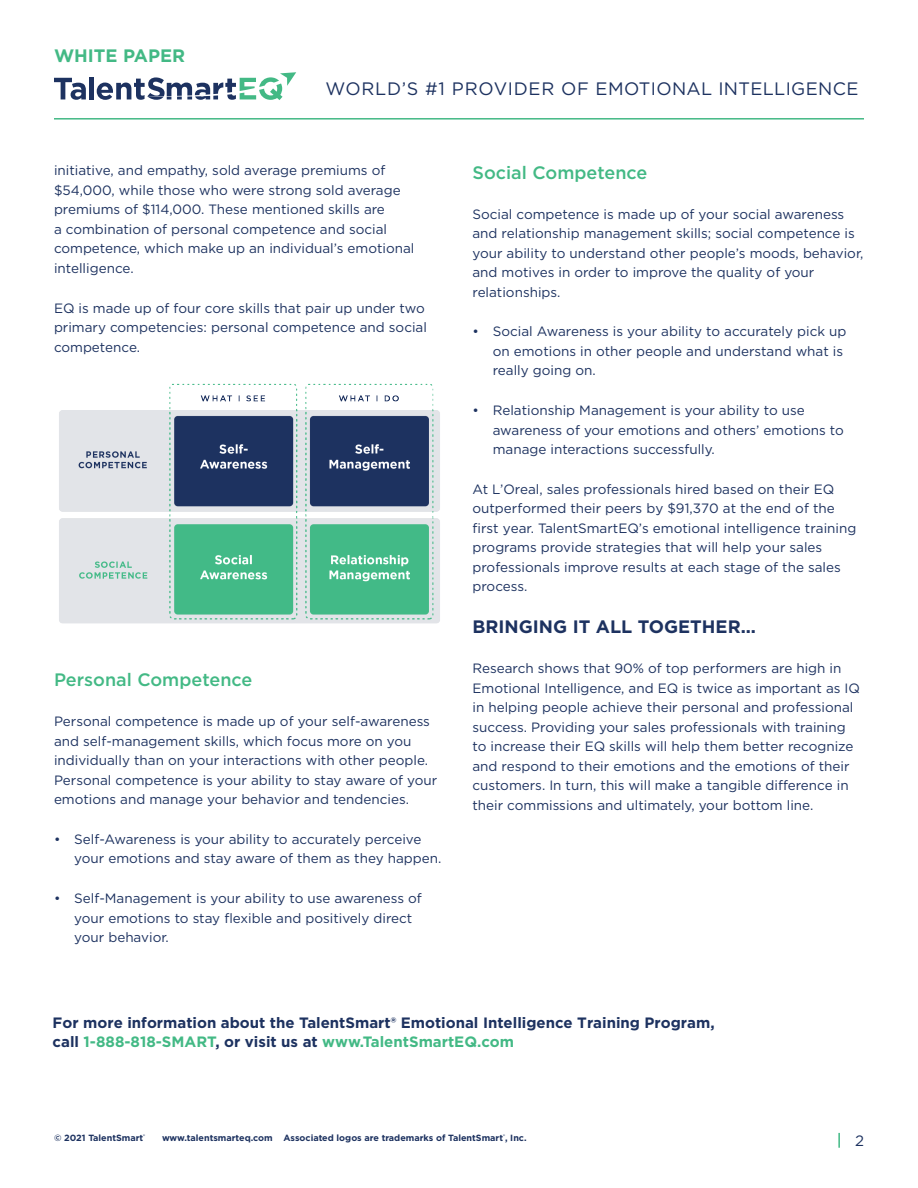
<style>
.page{position:relative;width:918px;height:1188px;background:#fff}
.page>*{position:absolute;margin:0;border:0;box-sizing:border-box;transform-origin:0 0}
.t1{font:18px "Gotham";letter-spacing:.02em;color:#1d3260}
.Body{font:700 18px "Gotham";color:#1d3260}
.Body-2{font:500 18px "Gotham";color:#43b985}
.Bullets{font:500 18px "Gotham";color:#43b985}
.t2{font:700 18px "Gotham";color:#43b985}
.Section_Heading{font:700 15px/18.5px "Gotham";color:#1d3260}
.t3{font:15px "Gotham";color:#1d3260}
.Body-3{font:13.5px/19.5px "Gotham";color:#1d3260}
.t4{font:700 9px "Gotham";color:#1d3260}
.s1{color:#43b985}
</style>
<div class="page">
<hr style="left:54px;top:118px;width:810px;height:2px;background:#43b985">
<svg style="left:54px;top:78px;width:32px;height:22px"></svg>
<div style="left:89px;top:77px;width:5px;height:22px;background:#1d3260"></div>
<svg style="left:97px;top:72px;width:199px;height:28px"></svg>
<svg style="left:838px;top:1133px;width:2px;height:15px"></svg>
<img style="left:59px;top:383px;width:381px;height:241px">
<h1 class="t2" style="left:54px;top:44px;width:133px">WHITE PAPER</h1>
<h1 class="t1" style="left:326px;top:77px;width:535px">WORLD’S #1 PROVIDER OF EMOTIONAL INTELLIGENCE</h1>
<p class="Body-3" style="left:54px;top:161px;width:362px">initiative, and empathy, sold average premiums of $54,000, while those who were strong sold average premiums of $114,000. These mentioned skills are<br>a combination of personal competence and social competence, which make up an individual’s emotional intelligence.</p>
<p class="Body-3" style="left:54px;top:298px;width:374px">EQ is made up of four core skills that pair up under two primary competencies: personal competence and social competence.</p>
<p class="Body-2" style="left:54px;top:668px;width:200px">Personal Competence</p>
<p class="Body-3" style="left:54px;top:711px;width:385px">Personal competence is made up of your self-awareness and self-management skills, which focus more on you individually than on your interactions with other people.<br>Personal competence is your ability to stay aware of your emotions and manage your behavior and tendencies.</p>
<p class="Body-3" style="left:74px;top:829px;width:369px;text-indent:-20px">• Self-Awareness is your ability to accurately perceive your emotions and stay aware of them as they happen.</p>
<p class="Body-3" style="left:74px;top:888px;width:349px;text-indent:-20px">• Self-Management is your ability to use awareness of your emotions to stay flexible and positively direct your behavior.</p>
<p class="Bullets" style="left:472px;top:161px;width:176px">Social Competence</p>
<p class="Body-3" style="left:472px;top:204px;width:393px">Social competence is made up of your social awareness and relationship management skills; social competence is your ability to understand other people’s moods, behavior, and motives in order to improve the quality of your relationships.</p>
<p class="Body-3" style="left:493px;top:322px;width:355px;text-indent:-20px">• Social Awareness is your ability to accurately pick up on emotions in other people and understand what is really going on.</p>
<p class="Body-3" style="left:493px;top:400px;width:353px;text-indent:-20px">• Relationship Management is your ability to use awareness of your emotions and others’ emotions to manage interactions successfully.</p>
<p class="Body-3" style="left:472px;top:479px;width:385px">At L’Oreal, sales professionals hired based on their EQ outperformed their peers by $91,370 at the end of the first year. TalentSmartEQ’s emotional intelligence training programs provide strategies that will help your sales professionals improve results at each stage of the sales process.</p>
<p class="Body" style="left:472px;top:615px;width:285px">BRINGING IT ALL TOGETHER...</p>
<p class="Body-3" style="left:472px;top:658px;width:389px">Research shows that 90% of top performers are high in Emotional Intelligence, and EQ is twice as important as IQ in helping people achieve their personal and professional success. Providing your sales professionals with training to increase their EQ skills will help them better recognize and respond to their emotions and the emotions of their customers. In turn, this will make a tangible difference in their commissions and ultimately, your bottom line.</p>
<p class="Section_Heading" style="left:53px;top:1014px;width:663px">For more information about the TalentSmart® Emotional Intelligence Training Program, call <span class="s1">1-888-818-SMART</span>, or visit us at <span class="s1">www.TalentSmartEQ.com</span></p>
<p class="t4" style="left:54px;top:1132px;width:93px">© 2021 TalentSmart<sup>®</sup></p>
<p class="t4" style="left:162px;top:1132px;width:366px">www.talentsmarteq.com Associated logos are trademarks of TalentSmart<sup>®</sup>, Inc.</p>
<p class="t3" style="left:855px;top:1131px;width:10px">2</p>
</div>
